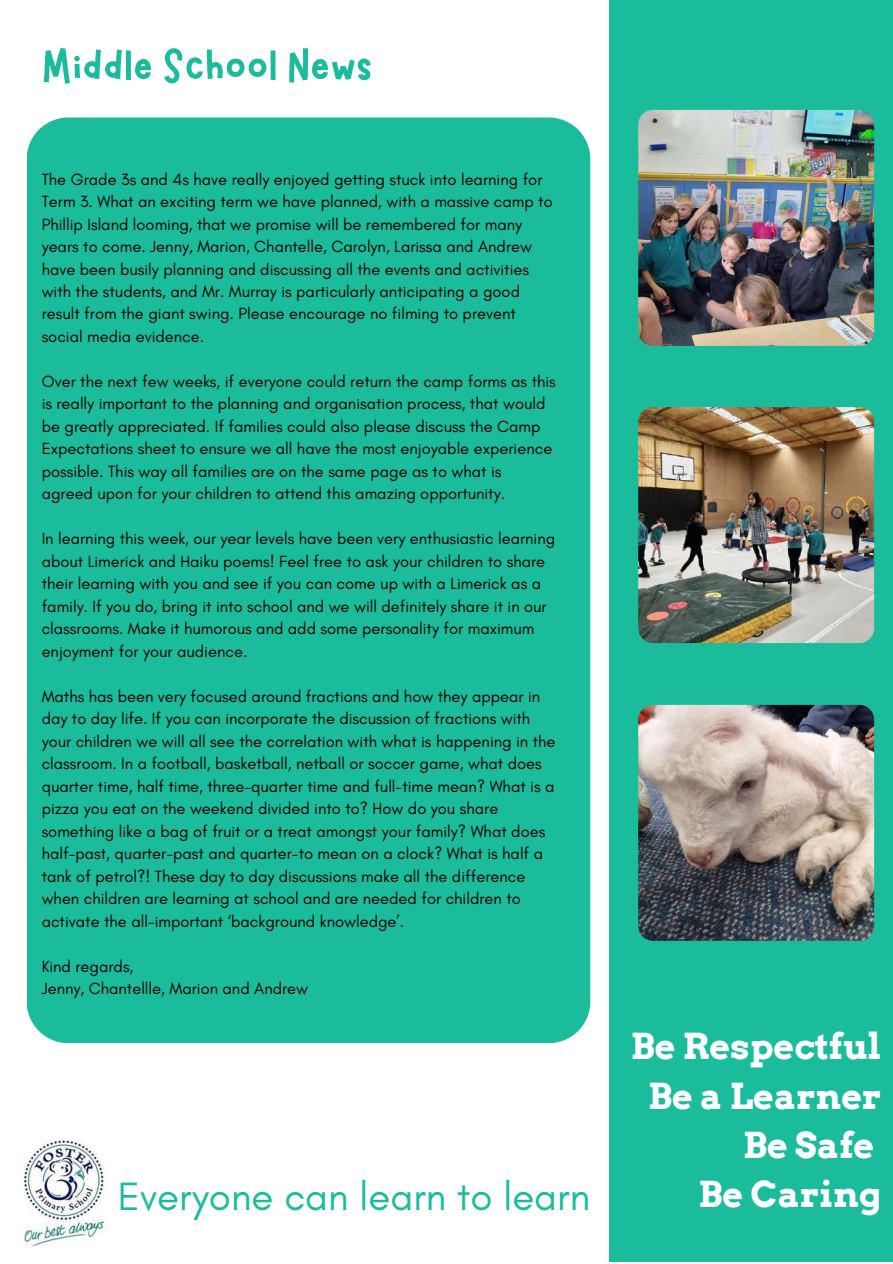
<style>
.page{position:relative;width:893px;height:1264px;background:#fff}
.page>*{position:absolute;margin:0;border:0;box-sizing:border-box;transform-origin:0 0}
.t1{font:51px "Marykate";color:#1bbc9b}
.t2{font:40.2px "Glacial Indifference";color:#1bbc9b}
.t3{font:700 35.85px/49.2px "Arvo";color:#fff;text-align:right}
.t4{font:16.5px/22.5px "Glacial Indifference";color:#000}
</style>
<div class="page">
<div style="left:610px;top:0;width:282px;height:1261px;background:#1bbc9b"></div>
<div style="left:27px;top:117px;width:563px;height:926px;background:#1bbc9b"></div>
<img style="left:638px;top:110px;width:236px;height:236px;border-radius:15px">
<img style="left:18px;top:1140px;width:88px;height:107px">
<img style="left:638px;top:407px;width:236px;height:236px;border-radius:15px">
<img style="left:638px;top:705px;width:236px;height:235px;border-radius:15px">
<h1 class="t1" style="left:42px;top:33px;width:333px">Middle School News</h1>
<p class="t4" style="left:42px;top:167px;width:512px">The Grade 3s and 4s have really enjoyed getting stuck into learning for Term 3. What an exciting term we have planned, with a massive camp to Phillip Island looming, that we promise will be remembered for many years to come. Jenny, Marion, Chantelle, Carolyn, Larissa and Andrew have been busily planning and discussing all the events and activities with the students, and Mr. Murray is particularly anticipating a good result from the giant swing. Please encourage no filming to prevent social media evidence.</p>
<p class="t4" style="left:42px;top:370px;width:515px">Over the next few weeks, if everyone could return the camp forms as this is really important to the planning and organisation process, that would be greatly appreciated. If families could also please discuss the Camp Expectations sheet to ensure we all have the most enjoyable experience possible. This way all families are on the same page as to what is agreed upon for your children to attend this amazing opportunity.</p>
<p class="t4" style="left:42px;top:527px;width:515px">In learning this week, our year levels have been very enthusiastic learning about Limerick and Haiku poems! Feel free to ask your children to share their learning with you and see if you can come up with a Limerick as a family. If you do, bring it into school and we will definitely share it in our classrooms. Make it humorous and add some personality for maximum enjoyment for your audience.</p>
<p class="t4" style="left:42px;top:684px;width:515px">Maths has been very focused around fractions and how they appear in day to day life. If you can incorporate the discussion of fractions with your children we will all see the correlation with what is happening in the classroom. In a football, basketball, netball or soccer game, what does quarter time, half time, three-quarter time and full-time mean? What is a pizza you eat on the weekend divided into to? How do you share something like a bag of fruit or a treat amongst your family? What does half-past, quarter-past and quarter-to mean on a clock? What is half a tank of petrol?! These day to day discussions make all the difference when children are learning at school and are needed for children to activate the all-important ‘background knowledge’.</p>
<p class="t4" style="left:42px;top:954px;width:268px">Kind regards,<br>Jenny, Chantellle, Marion and Andrew</p>
<h2 class="t2" style="left:118px;top:1172px;width:474px">Everyone can learn to learn</h2>
<h3 class="t3" style="left:630px;top:1021px;width:252px">Be Respectful<br>Be a Learner<br>Be Safe<br>Be Caring</h3>
</div>
